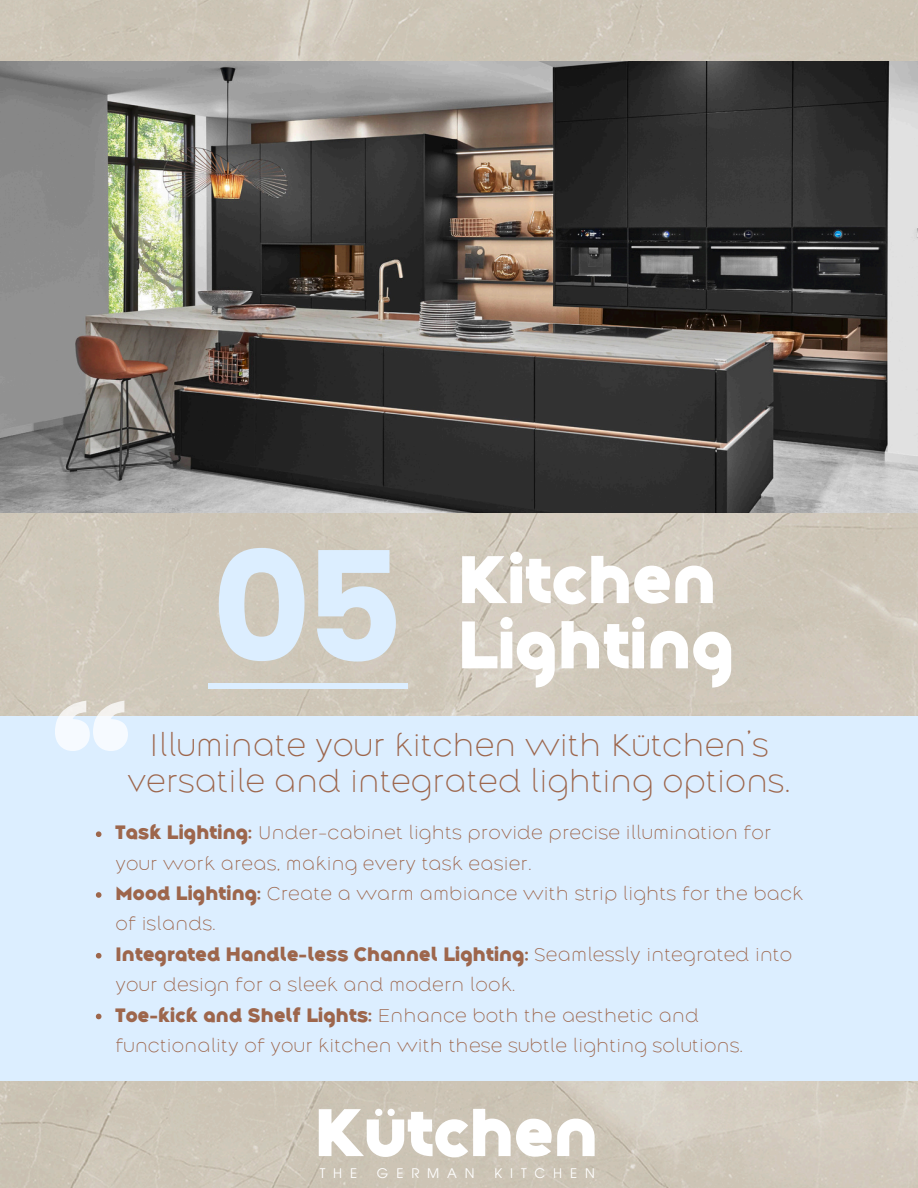
<style>
.page{position:relative;width:918px;height:1188px;background:#fff}
.page>*{position:absolute;margin:0;border:0;box-sizing:border-box;transform-origin:0 0}
.t1{font:700 152.55px "Poppins";color:#dceeff}
.t2{font:900 67.5px/65.2px "Along Sanss 2";color:#fff}
.t3{font:200 33px/36px "Along Sanss 2";color:#9d664c;text-align:center}
.t4{font:200 19.5px/30.3px "Along Sanss 2";letter-spacing:.01em;color:#9d664c}
.t5{font:14.4px "Aharoni CLM";letter-spacing:.55em;color:#fff}
.s1{font-weight:900}
</style>
<div class="page">
<img style="left:0;top:0;width:918px;height:1188px">
<div style="left:0;top:717px;width:918px;height:364px;background:#dceeff"></div>
<svg style="left:55px;top:701px;width:73px;height:50px"></svg>
<img style="left:0;top:61px;width:918px;height:451px">
<svg style="left:96px;top:831px;width:5px;height:6px"></svg>
<svg style="left:96px;top:892px;width:5px;height:6px"></svg>
<svg style="left:96px;top:953px;width:5px;height:6px"></svg>
<svg style="left:96px;top:1014px;width:5px;height:5px"></svg>
<hr style="left:208px;top:684px;width:199px;height:4px;background:#dceeff">
<h2 class="t1" style="left:212px;top:501px;width:193px">05</h2>
<p class="t2" style="left:458px;top:548px;width:278px">Kitchen<br>Lighting</p>
<p class="t3" style="left:127px;top:727px;width:665px">Illuminate your kitchen with Kütchen’s versatile and integrated lighting options.</p>
<p class="t4" style="left:116px;top:818px;width:658px"><span class="s1">Task Lighting:</span> Under-cabinet lights provide precise illumination for your work areas, making every task easier.</p>
<p class="t4" style="left:116px;top:878px;width:689px"><span class="s1">Mood Lighting:</span> Create a warm ambiance with strip lights for the back of islands.</p>
<h1 class="t4" style="left:116px;top:939px;width:678px"><span class="s1">Integrated Handle-less Channel Lighting:</span> Seamlessly integrated into your design for a sleek and modern look.</h1>
<p class="t4" style="left:116px;top:1000px;width:629px"><span class="s1">Toe-kick and Shelf Lights:</span> Enhance both the aesthetic and functionality of your kitchen with these subtle lighting solutions.</p>
<p class="t2" style="left:314px;top:1101px;width:285px">Kütchen</p>
<p class="t5" style="left:320px;top:1166px;width:39px">THE</p>
<p class="t5" style="left:377px;top:1166px;width:28px">G E</p>
<p class="t5" style="left:411px;top:1166px;width:30px">R M</p>
<p class="t5" style="left:447px;top:1166px;width:29px">A N</p>
<p class="t5" style="left:494px;top:1166px;width:20px">K I</p>
<p class="t5" style="left:521px;top:1166px;width:43px">TCH</p>
<p class="t5" style="left:570px;top:1166px;width:26px">E N</p>
</div>
